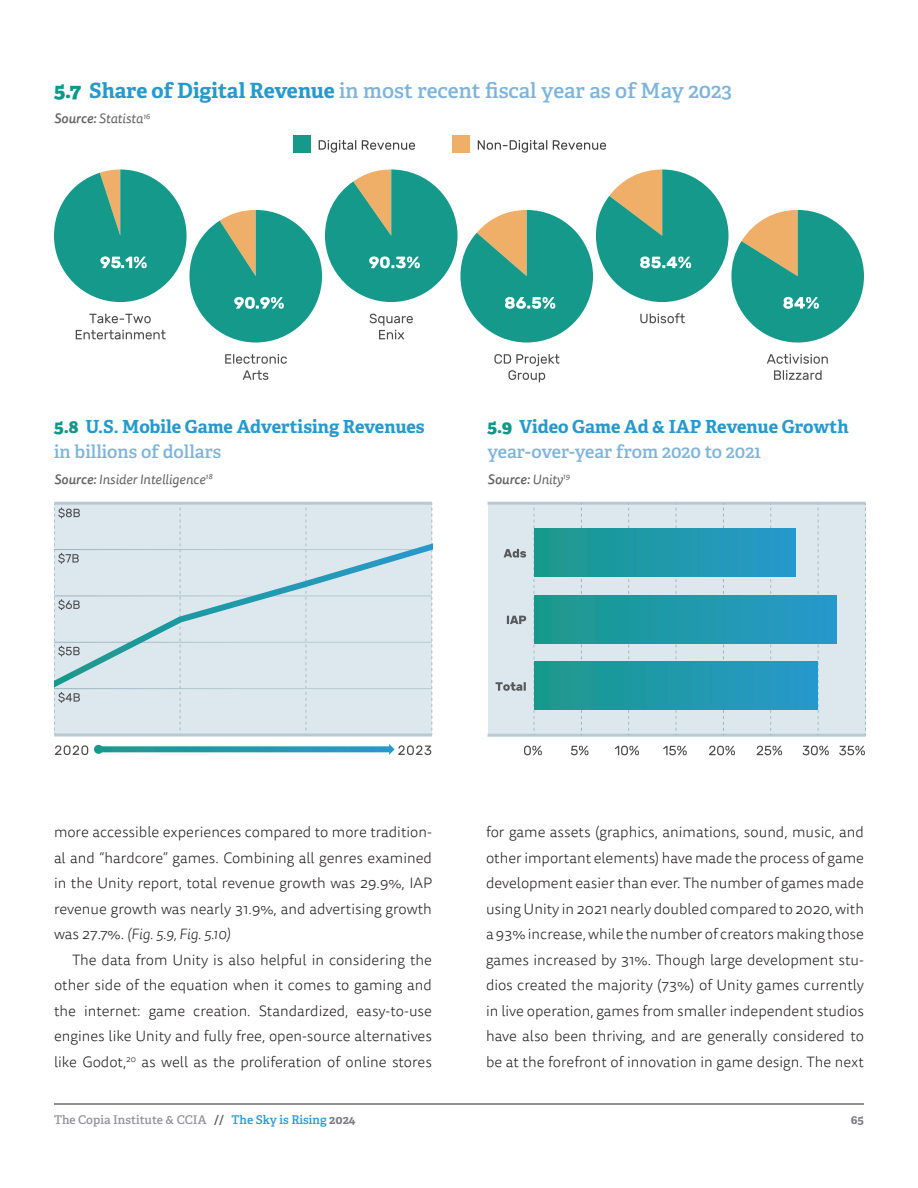
<style>
.page{position:relative;width:918px;height:1188px;background:#fff}
.page>*{position:absolute;margin:0;border:0;box-sizing:border-box;transform-origin:0 0}
.Head-Graph{font:21px "Adelle PE Sb";color:#7db4dc}
.Head-Graph-Small{font:700 18px/25.5px "Adelle PE";letter-spacing:-.005em;color:#2699cd}
.Body{font:300 15px/25.5px "Tisa Sans Pro";color:#231f20;text-align:justify}
.Head-Graph-Small-2{font:italic 13.5px "Tisa Sans Pro";color:#636366}
.Head-Graph-2{font:italic 13.5px "Tisa Sans Pro";color:#636366}
.Head-Graph-Small-3{font:italic 500 13.5px "Tisa Sans Pro";color:#636366}
.t1{font:12px "Adelle PE Sb";color:#93939b}
.t2{font:700 12px "Adelle PE";color:#7d7c85}
.s1{font-family:"Adelle PE Eb";color:#0e9889}
.s2{font-family:"Adelle PE";font-weight:700;color:#2699cd}
.s3{font-weight:500}
.s4{font-family:"Adelle PE Eb";font-weight:400;color:#0e9889}
.s5{font-family:"Adelle PE Sb";font-weight:400;color:#7db4dc}
.s6{font-weight:400}
.s7{font-style:italic}
.s8{color:#5b5963}
.s9{color:#2699cd}
.s10{font-family:"Adelle PE";font-weight:700;color:#7d7c85}
</style>
<div class="page">
<hr style="left:54px;top:1104px;width:810px;height:1px;background:#231f20">
<svg style="left:319px;top:140px;width:37px;height:13px"></svg>
<svg style="left:362px;top:140px;width:53px;height:10px"></svg>
<div style="left:293px;top:135px;width:17px;height:18px;background:#15998a"></div>
<svg style="left:478px;top:140px;width:69px;height:13px"></svg>
<svg style="left:553px;top:140px;width:53px;height:10px"></svg>
<div style="left:452px;top:135px;width:18px;height:18px;background:#f0af68"></div>
<svg style="left:225px;top:354px;width:62px;height:10px"></svg>
<svg style="left:243px;top:370px;width:25px;height:10px"></svg>
<svg style="left:494px;top:354px;width:66px;height:28px"></svg>
<svg style="left:54px;top:170px;width:810px;height:173px"></svg>
<svg style="left:767px;top:354px;width:61px;height:10px"></svg>
<svg style="left:774px;top:370px;width:48px;height:10px"></svg>
<div style="left:54px;top:503px;width:378px;height:232px;background:#dce8ee"></div>
<svg style="left:180px;top:508px;width:1px;height:226px"></svg>
<svg style="left:306px;top:508px;width:1px;height:226px"></svg>
<svg style="left:432px;top:503px;width:1px;height:232px"></svg>
<hr style="left:54px;top:502px;width:378px;height:3px;background:#b8c9d2">
<hr style="left:54px;top:734px;width:378px;height:3px;background:#b8c9d2">
<svg style="left:55px;top:745px;width:33px;height:10px"></svg>
<svg style="left:103px;top:746px;width:286px;height:6px;background:#2d9eb0"></svg>
<svg style="left:94px;top:745px;width:9px;height:9px"></svg>
<svg style="left:389px;top:744px;width:42px;height:11px"></svg>
<svg style="left:54px;top:507px;width:26px;height:227px"></svg>
<svg style="left:54px;top:539px;width:378px;height:153px"></svg>
<div style="left:488px;top:503px;width:378px;height:232px;background:#dce8ee"></div>
<hr style="left:488px;top:502px;width:378px;height:3px;background:#b8c9d2">
<svg style="left:803px;top:746px;width:26px;height:9px"></svg>
<svg style="left:757px;top:746px;width:25px;height:9px"></svg>
<svg style="left:709px;top:746px;width:26px;height:9px"></svg>
<svg style="left:663px;top:746px;width:24px;height:9px"></svg>
<svg style="left:615px;top:746px;width:24px;height:9px"></svg>
<svg style="left:571px;top:746px;width:18px;height:9px"></svg>
<svg style="left:524px;top:746px;width:18px;height:9px"></svg>
<svg style="left:839px;top:746px;width:26px;height:9px"></svg>
<hr style="left:488px;top:734px;width:378px;height:3px;background:#b8c9d2">
<svg style="left:534px;top:508px;width:1px;height:226px"></svg>
<svg style="left:865px;top:503px;width:1px;height:232px"></svg>
<svg style="left:818px;top:508px;width:1px;height:226px"></svg>
<svg style="left:770px;top:503px;width:1px;height:232px"></svg>
<svg style="left:723px;top:503px;width:1px;height:232px"></svg>
<svg style="left:676px;top:508px;width:1px;height:226px"></svg>
<svg style="left:628px;top:503px;width:1px;height:232px"></svg>
<svg style="left:581px;top:503px;width:1px;height:232px"></svg>
<svg style="left:504px;top:549px;width:22px;height:9px"></svg>
<svg style="left:507px;top:616px;width:19px;height:8px"></svg>
<svg style="left:496px;top:682px;width:30px;height:9px"></svg>
<div style="left:534px;top:529px;width:261px;height:48px;background:linear-gradient(to right,#19998a,#2799cc)"></div>
<div style="left:534px;top:595px;width:302px;height:48px;background:linear-gradient(to right,#19998a,#2799cc)"></div>
<div style="left:534px;top:662px;width:283px;height:48px;background:linear-gradient(to right,#19998a,#2799cc)"></div>
<p class="Head-Graph" style="left:54px;top:75px;width:680px"><span class="s1">5.7</span> <span class="s2">Share of Digital Revenue</span> in most recent fiscal year as of May 2023</p>
<p class="Head-Graph-2" style="left:54px;top:109px;width:98px"><span class="s3">Source:</span> Statista<sup>16</sup></p>
<p class="Head-Graph-Small" style="left:54px;top:413px;width:372px"><span class="s4">5.8</span> U.S. Mobile Game Advertising Revenues <span class="s5">in billions of dollars</span></p>
<p class="Head-Graph-Small-2" style="left:54px;top:470px;width:160px"><span class="s3">Source:</span> Insider Intelligence<sup>18</sup></p>
<p class="Head-Graph-Small" style="left:488px;top:413px;width:363px"><span class="s4">5.9</span> Video Game Ad &amp; IAP Revenue Growth <span class="s5">year-over-year from 2020 to 2021</span></p>
<p class="Head-Graph-Small-3" style="left:488px;top:470px;width:84px">Source: <span class="s6">Unity</span><sup>19</sup></p>
<p class="Body" style="left:54px;top:820px;width:380px">more accessible experiences compared to more tradition&shy;al and “hardcore” games. Combining all genres examined in the Unity report, total revenue growth was 29.9%, IAP revenue growth was nearly 31.9%, and advertising growth was 27.7%. <span class="s7">(Fig. 5.9, Fig. 5.10)</span></p>
<p class="Body" style="left:54px;top:947px;width:380px;text-indent:18px">The data from Unity is also helpful in considering the other side of the equation when it comes to gaming and the internet: game creation. Standardized, easy-to-use engines like Unity and fully free, open-source alternatives like Godot,<sup>20</sup> as well as the proliferation of online stores</p>
<p class="Body" style="left:486px;top:820px;width:380px">for game assets (graphics, animations, sound, music, and other important elements) have made the process of game development easier than ever. The number of games made using Unity in 2021 nearly doubled compared to 2020, with a 93% increase, while the number of creators making those games increased by 31%. Though large development stu&shy;dios created the majority (73%) of Unity games currently in live operation, games from smaller independent studios have also been thriving, and are generally considered to be at the forefront of innovation in game design. The next</p>
<p class="t1" style="left:54px;top:1111px;width:303px">The Copia Institute &amp; CCIA <span class="s8">//</span> <span class="s9">The Sky is Rising</span> <span class="s10">2024</span></p>
<p class="t2" style="left:851px;top:1111px;width:15px">65</p>
</div>
